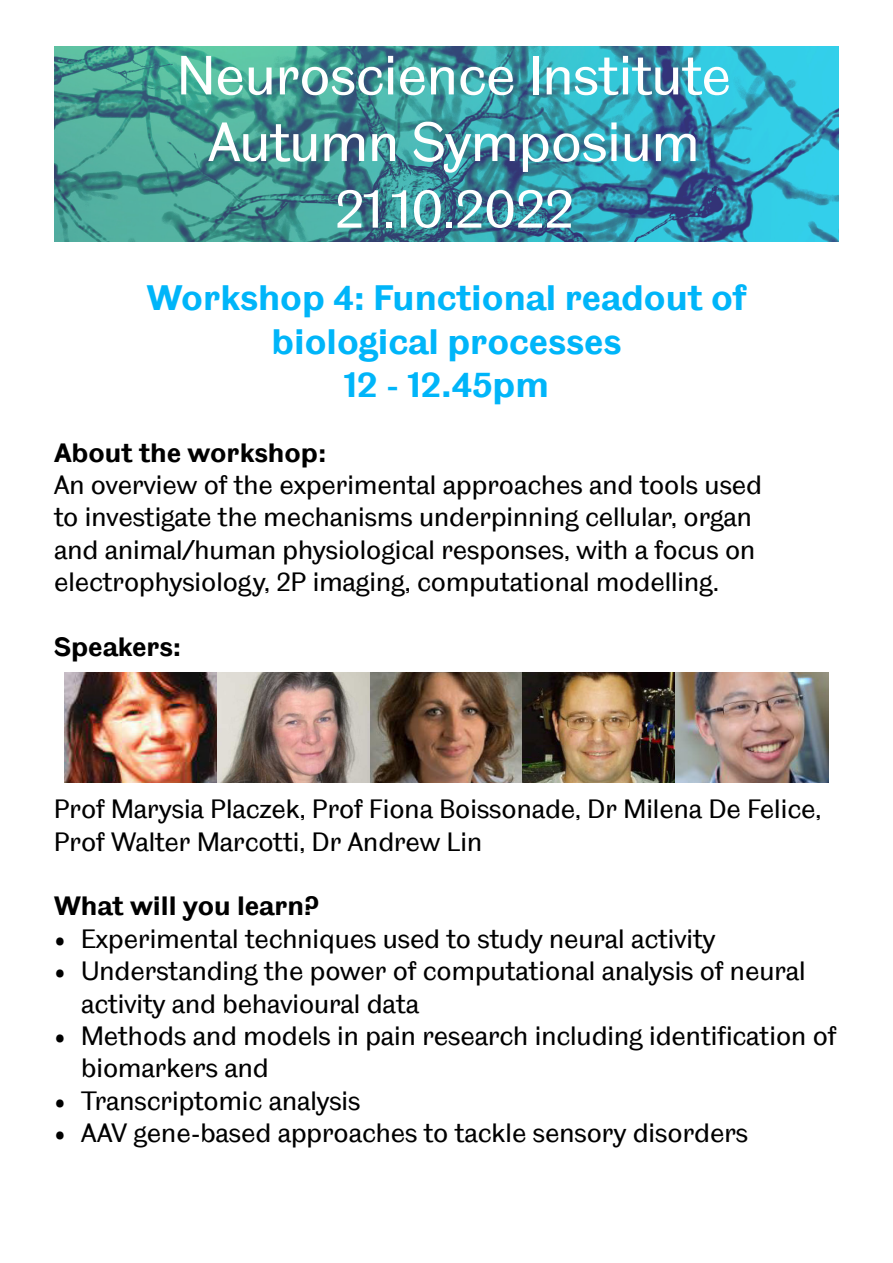
<style>
.page{position:relative;width:893px;height:1263px;background:#fff}
.page>*{position:absolute;margin:0;border:0;box-sizing:border-box;transform-origin:0 0}
.t1{font:55.5px "TUOS Blake";color:#fff}
.t2{font:700 36px "TUOS Blake";color:#00b5f9}
.t3{font:27px/32.4px "TUOS Blake";color:#000}
.t4{font:700 27px "TUOS Blake";color:#000}
</style>
<div class="page">
<img style="left:54px;top:46px;width:785px;height:195px">
<img style="left:64px;top:673px;width:765px;height:109px">
<p class="t1" style="left:177px;top:42px;width:555px">Neuroscience Institute</p>
<p class="t1" style="left:208px;top:108px;width:493px">Autumn Symposium</p>
<p class="t1" style="left:335px;top:175px;width:240px">21.10.2022</p>
<p class="t2" style="left:147px;top:276px;width:601px">Workshop 4: Functional readout of</p>
<p class="t2" style="left:272px;top:319px;width:351px">biological processes</p>
<p class="t2" style="left:344px;top:362px;width:206px">12 - 12.45pm</p>
<p class="t4" style="left:54px;top:436px;width:274px">About the workshop:</p>
<p class="t3" style="left:54px;top:468px;width:709px">An overview of the experimental approaches and tools used to investigate the mechanisms underpinning cellular, organ and animal/human physiological responses, with a focus on electrophysiology, 2P imaging, computational modelling.</p>
<p class="t4" style="left:54px;top:630px;width:129px">Speakers:</p>
<p class="t3" style="left:54px;top:792px;width:769px">Prof Marysia Placzek, Prof Fiona Boissonade, Dr Milena De Felice,<br>Prof Walter Marcotti, Dr Andrew Lin</p>
<p class="t4" style="left:54px;top:889px;width:267px">What will you learn?</p>
<p class="t3" style="left:54px;top:922px;width:663px">• Experimental techniques used to study neural activity</p>
<p class="t3" style="left:81px;top:954px;width:726px;text-indent:-27px">• Understanding the power of computational analysis of neural activity and behavioural data</p>
<p class="t3" style="left:81px;top:1019px;width:757px;text-indent:-27px">• Methods and models in pain research including identification of biomarkers and</p>
<p class="t3" style="left:54px;top:1084px;width:308px">• Transcriptomic analysis</p>
<p class="t3" style="left:54px;top:1116px;width:696px">• AAV gene-based approaches to tackle sensory disorders</p>
</div>
